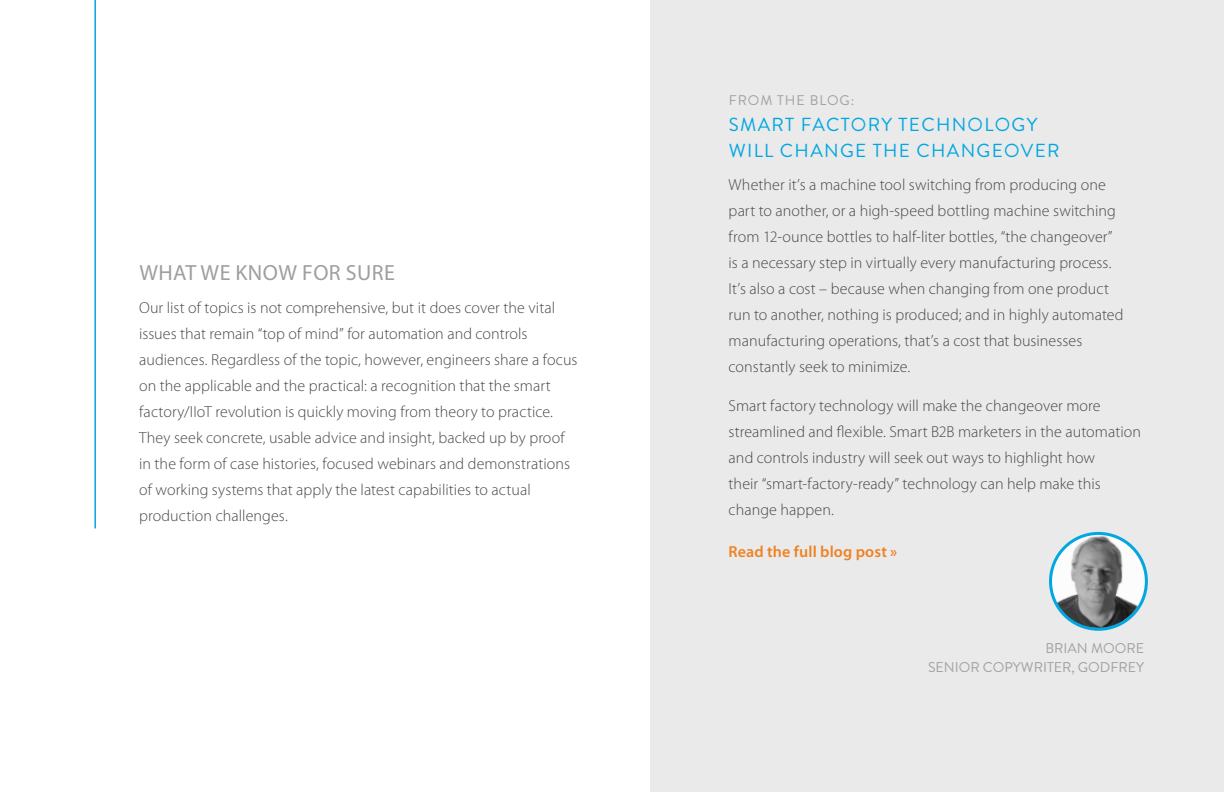
<style>
.page{position:relative;width:1224px;height:792px;background:#fff}
.page>*{position:absolute;margin:0;border:0;box-sizing:border-box;transform-origin:0 0}
.t1{font:22px "Myriad Pro";letter-spacing:.02em;color:#9e9f9f}
.t2{font:18.8px/26px "Brandon Grotesque";letter-spacing:.07em;color:#00a7e1}
.t3{font:300 16px/26px "Myriad Pro";letter-spacing:.005em;color:#48484a}
.t4{font:600 16px "Myriad Pro";letter-spacing:.01em;color:#ee8222}
.t5{font:14.2px/18.8px "Brandon Grotesque";color:#a0a1a2;text-align:right}
.t6{font:14px "Brandon Grotesque";letter-spacing:.07em;color:#a0a1a2}
</style>
<div class="page">
<div style="left:650px;top:0;width:574px;height:792px;background:#eaeaea"></div>
<hr style="left:94px;top:0;width:2px;height:528px;background:#00a7e1">
<img style="left:1051px;top:534px;width:95px;height:95px">
<div style="left:1049px;top:532px;width:99px;height:99px;border:3px solid #00a7e1;border-radius:50%"></div>
<h1 class="t1" style="left:139px;top:261px;width:257px">WHAT WE KNOW FOR SURE</h1>
<p class="t3" style="left:139px;top:294px;width:440px">Our list of topics is not comprehensive, but it does cover the vital issues that remain “top of mind” for automation and controls audiences. Regardless of the topic, however, engineers share a focus on the applicable and the practical: a recognition that the smart factory/IIoT revolution is quickly moving from theory to practice.<br>They seek concrete, usable advice and insight, backed up by proof in the form of case histories, focused webinars and demonstrations of working systems that apply the latest capabilities to actual production challenges.</p>
<p class="t6" style="left:729px;top:91px;width:127px">FROM THE BLOG:</p>
<p class="t2" style="left:729px;top:112px;width:332px">SMART FACTORY TECHNOLOGY<br>WILL CHANGE THE CHANGEOVER</p>
<p class="t3" style="left:729px;top:172px;width:396px">Whether it’s a machine tool switching from producing one part to another, or a high-speed bottling machine switching from 12-ounce bottles to half-liter bottles, “the changeover” is a necessary step in virtually every manufacturing process.<br>It’s also a cost – because when changing from one product run to another, nothing is produced; and in highly automated manufacturing operations, that’s a cost that businesses constantly seek to minimize.</p>
<p class="t3" style="left:729px;top:393px;width:414px">Smart factory technology will make the changeover more streamlined and flexible. Smart B2B marketers in the automation and controls industry will seek out ways to highlight how<br>their “smart-factory-ready” technology can help make this change happen.</p>
<p class="t4" style="left:729px;top:543px;width:170px">Read the full blog post »</p>
<p class="t5" style="left:928px;top:639px;width:218px">BRIAN MOORE<br>SENIOR COPYWRITER, GODFREY</p>
</div>
